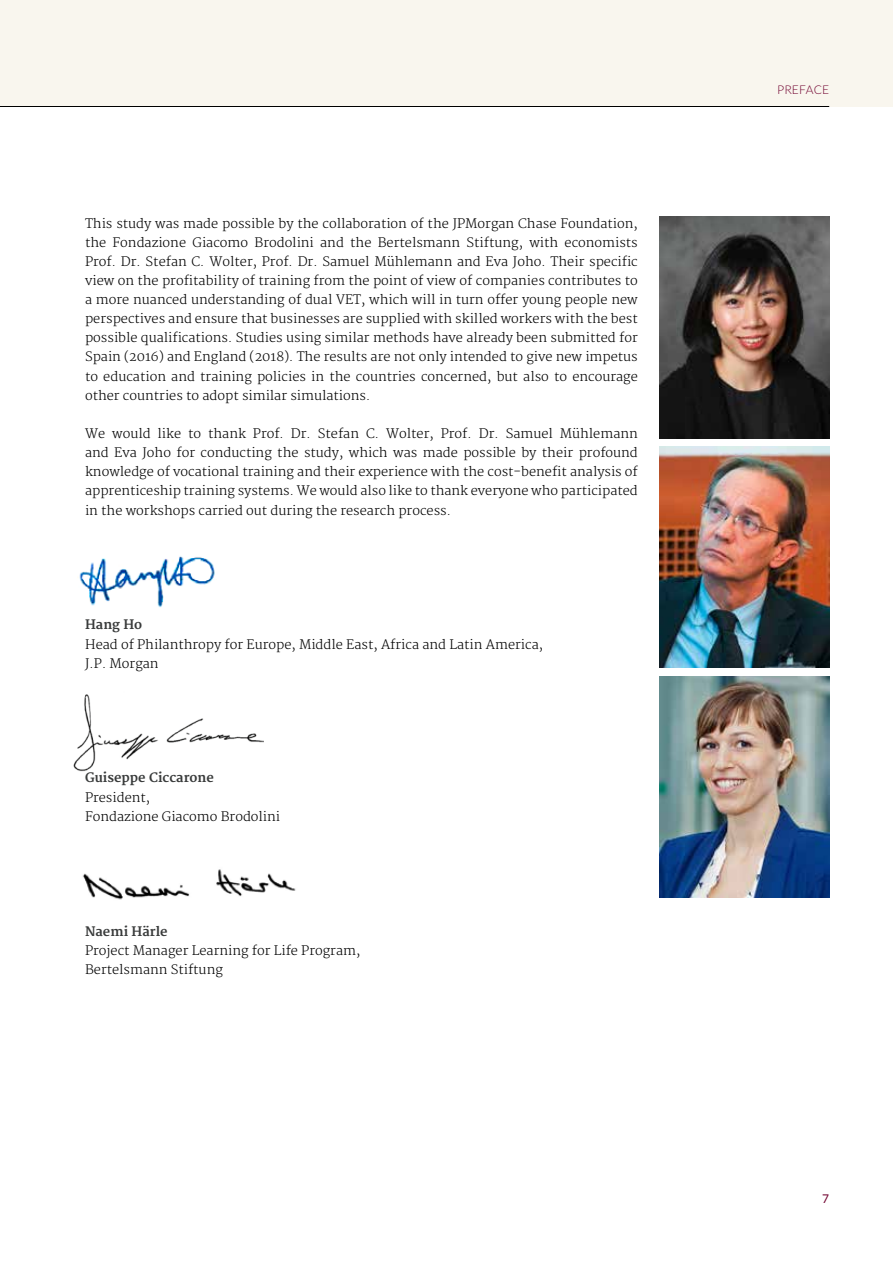
<style>
.page{position:relative;width:893px;height:1263px;background:#fff}
.page>*{position:absolute;margin:0;border:0;box-sizing:border-box;transform-origin:0 0}
.t1{font:300 12.75px/19.2px "Merriweather";color:#000}
.t2{font:700 12.75px "Merriweather";color:#383a3a}
.t3{font:300 12px "Lato";color:#70002e}
.t4{font:12px "Lato";color:#70002e}
</style>
<div class="page">
<div style="left:0;top:0;width:893px;height:106px;background:#f9f6ee"></div>
<hr style="left:0;top:106px;width:829px;height:1px;background:#000">
<img style="left:73px;top:694px;width:190px;height:78px">
<img style="left:79px;top:556px;width:138px;height:52px">
<img style="left:659px;top:446px;width:170px;height:222px">
<img style="left:659px;top:217px;width:170px;height:221px">
<img style="left:659px;top:676px;width:170px;height:221px">
<img style="left:82px;top:869px;width:214px;height:31px">
<p class="t1" style="left:85px;top:214px;width:554px;text-align:justify">This study was made possible by the collaboration of the JPMorgan Chase Foundation, the Fondazione Giacomo Brodolini and the Bertelsmann Stiftung, with economists Prof. Dr. Stefan C. Wolter, Prof. Dr. Samuel Mühlemann and Eva Joho. Their specific view on the profitability of training from the point of view of companies contributes to a more nuanced understanding of dual VET, which will in turn offer young people new perspectives and ensure that businesses are supplied with skilled workers with the best possible qualifications. Studies using similar methods have already been submitted for Spain (2016) and England (2018). The results are not only intended to give new impetus to education and training policies in the countries concerned, but also to encourage other countries to adopt similar simulations.</p>
<p class="t1" style="left:85px;top:424px;width:554px;text-align:justify">We would like to thank Prof. Dr. Stefan C. Wolter, Prof. Dr. Samuel Mühlemann and Eva Joho for conducting the study, which was made possible by their profound knowledge of vocational training and their experience with the cost-benefit analysis of apprenticeship training systems. We would also like to thank everyone who participated in the workshops carried out during the research process.</p>
<p class="t2" style="left:85px;top:617px;width:59px">Hang Ho</p>
<p class="t1" style="left:85px;top:635px;width:460px">Head of Philanthropy for Europe, Middle East, Africa and Latin America,<br>J.P. Morgan</p>
<p class="t2" style="left:85px;top:770px;width:130px">Guiseppe Ciccarone</p>
<p class="t1" style="left:85px;top:788px;width:197px">President,<br>Fondazione Giacomo Brodolini</p>
<p class="t2" style="left:85px;top:923px;width:84px">Naemi Härle</p>
<p class="t1" style="left:85px;top:941px;width:277px">Project Manager Learning for Life Program,<br>Bertelsmann Stiftung</p>
<p class="t3" style="left:777px;top:83px;width:53px">PREFACE</p>
<p class="t4" style="left:822px;top:1192px;width:8px">7</p>
</div>
